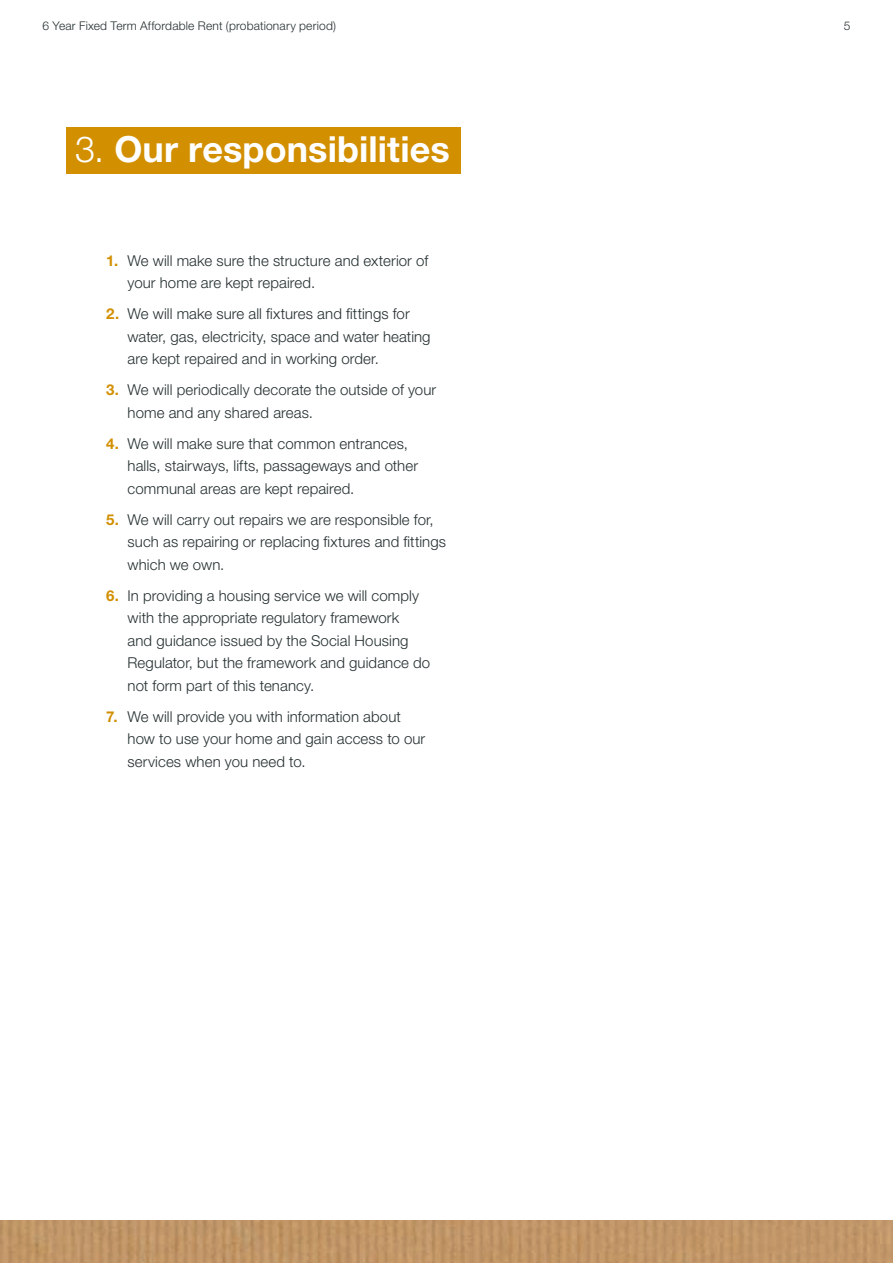
<style>
.page{position:relative;width:893px;height:1263px;background:#fff}
.page>*{position:absolute;margin:0;border:0;box-sizing:border-box;transform-origin:0 0}
.t1{font:700 36px "Helvetica Neue LT Std";letter-spacing:.005em;color:#fff}
.t2{font:300 15px/22.5px "Helvetica Neue LT Std";letter-spacing:.005em;color:#252f30}
.t3{font:300 12px "Helvetica Neue LT Std";letter-spacing:.015em;color:#252f30}
.s1{font-weight:300}
.s2{font-weight:700;color:#d28f00}
</style>
<div class="page">
<img style="left:0;top:1220px;width:893px;height:43px">
<div style="left:67px;top:128px;width:394px;height:46px;background:#d28f00"></div>
<p class="t3" style="left:43px;top:18px;width:295px">6 Year Fixed Term Affordable Rent (probationary period)</p>
<p class="t3" style="left:844px;top:18px;width:8px">5</p>
<h1 class="t1" style="left:75px;top:127px;width:376px"><span class="s1">3.</span> Our responsibilities</h1>
<p class="t2" style="left:128px;top:249px;width:302px;text-indent:-21px"><span class="s2">1.</span> We will make sure the structure and exterior of your home are kept repaired.</p>
<p class="t2" style="left:128px;top:302px;width:305px;text-indent:-21px"><span class="s2">2.</span> We will make sure all fixtures and fittings for water, gas, electricity, space and water heating are kept repaired and in working order.</p>
<p class="t2" style="left:128px;top:378px;width:310px;text-indent:-21px"><span class="s2">3.</span> We will periodically decorate the outside of your home and any shared areas.</p>
<p class="t2" style="left:128px;top:432px;width:292px;text-indent:-21px"><span class="s2">4.</span> We will make sure that common entrances, halls, stairways, lifts, passageways and other communal areas are kept repaired.</p>
<p class="t2" style="left:128px;top:508px;width:320px;text-indent:-21px"><span class="s2">5.</span> We will carry out repairs we are responsible for, such as repairing or replacing fixtures and fittings which we own.</p>
<p class="t2" style="left:128px;top:584px;width:304px;text-indent:-21px"><span class="s2">6.</span> In providing a housing service we will comply with the appropriate regulatory framework<br>and guidance issued by the Social Housing Regulator, but the framework and guidance do not form part of this tenancy.</p>
<p class="t2" style="left:128px;top:705px;width:299px;text-indent:-21px"><span class="s2">7.</span> We will provide you with information about how to use your home and gain access to our services when you need to.</p>
</div>
